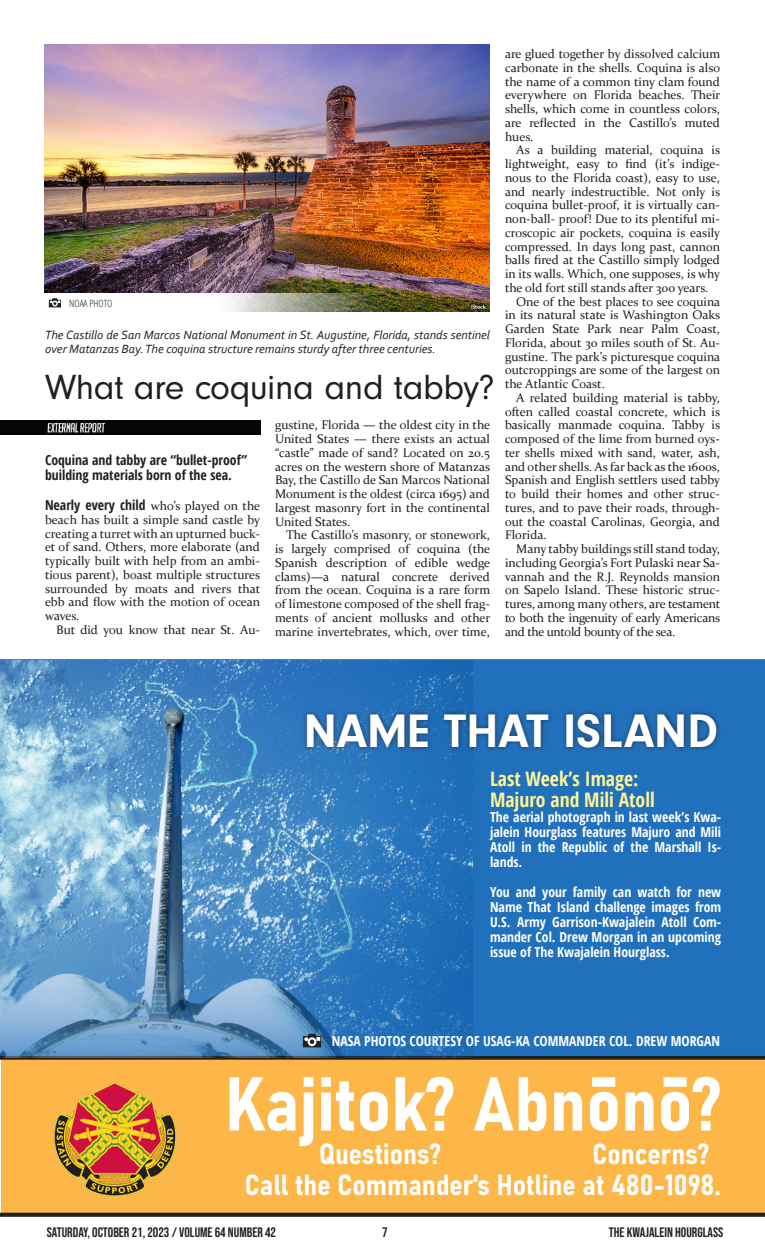
<style>
.page{position:relative;width:765px;height:1260px;background:#fff}
.page>*{position:absolute;margin:0;border:0;box-sizing:border-box;transform-origin:0 0}
.t1{font:75.12px "Bahnschrift";color:#fff}
.t2{font:700 48.75px "Neuzeit Gro";color:#fff}
.t3{font:36.25px "Neuzeit Gro";letter-spacing:-.01em;color:#231f20}
.t4{font:28.75px "Bahnschrift";color:#fff}
.t5{font:700 condensed 20px "Open Sans";color:#fff695}
.t6{font:700 condensed 13.75px/15px "Open Sans";color:#fff;text-align:justify}
.t7{font:700 condensed 13.75px/15px "Open Sans";color:#231f20}
.t8{font:13.75px "Bebas Neue";color:#231f20}
.Body_Text{font:12.5px/13.8px "Constantia";color:#231f20;text-align:justify}
.t9{font:italic 12.5px/13.8px "Corbel";color:#231f20}
.t10{font:300 condensed 10px "Open Sans";color:#231f20}
.s1{font-family:"Constantia";font-weight:400;font-stretch:normal;font-size:12.5px}
</style>
<div class="page">
<img style="left:0;top:420px;width:261px;height:14px">
<img style="left:44px;top:45px;width:445px;height:266px">
<img style="left:44px;top:294px;width:332px;height:18px">
<div style="left:49px;top:300px;width:12px;height:7px;border:1px solid #231f20"></div>
<svg style="left:50px;top:298px;width:10px;height:8px"></svg>
<hr style="left:0;top:659px;width:765px;height:2px;background:#231f20">
<div style="left:0;top:660px;width:765px;height:398px;background:#2170bb"></div>
<div style="left:1px;top:1059px;width:764px;height:154px;background:#fcb748"></div>
<svg style="left:0;top:1213px;width:765px;height:4px;background:#2d292a"></svg>
<img style="left:52px;top:1081px;width:125px;height:117px">
<svg style="left:0;top:1056px;width:765px;height:4px;background:#3b3024"></svg>
<img style="left:0;top:660px;width:472px;height:398px">
<svg style="left:305px;top:1041px;width:14px;height:4px"></svg>
<div style="left:303px;top:1036px;width:18px;height:11px;border:1px solid #231f20"></div>
<div style="left:308px;top:1037px;width:8px;height:9px;border:2px solid #fff;border-radius:50%"></div>
<svg style="left:304px;top:1033px;width:16px;height:8px"></svg>
<div style="left:302px;top:709px;width:419px;height:43px;background:#231f20;opacity:.75"></div>
<p class="t10" style="left:69px;top:296px;width:45px">NOAA PHOTO</p>
<p class="t9" style="left:45px;top:328px;width:446px">The Castillo de San Marcos National Monument in St. Augustine, Florida, stands sentinel over Matanzas Bay. The coquina structure remains sturdy after three centuries.</p>
<p class="t3" style="left:45px;top:368px;width:451px">What are coquina and tabby?</p>
<p class="t7" style="left:45px;top:452px;width:204px">Coquina and tabby are “bullet-proof” building materials born of the sea.</p>
<p class="t7" style="left:45px;top:497px;width:217px">Nearly every child <span class="s1">who’s played on the</span></p>
<p class="Body_Text" style="left:45px;top:512px;width:217px">beach has built a simple sand castle by creating a turret with an upturned buck&shy;et of sand. Others, more elaborate (and typically built with help from an ambi&shy;tious parent), boast multiple structures surrounded by moats and rivers that ebb and flow with the motion of ocean waves.</p>
<p class="Body_Text" style="left:56px;top:622px;width:205px">But did you know that near St. Au-</p>
<p class="Body_Text" style="left:275px;top:418px;width:217px">gustine, Florida — the oldest city in the United States — there exists an actual “castle” made of sand? Located on 20.5 acres on the western shore of Matanzas Bay, the Castillo de San Marcos National Monument is the oldest (circa 1695) and largest masonry fort in the continental United States.</p>
<p class="Body_Text" style="left:275px;top:528px;width:217px;text-indent:11px">The Castillo’s masonry, or stonework, is largely comprised of coquina (the Spanish description of edible wedge clams)—a natural concrete derived from the ocean. Coquina is a rare form of limestone composed of the shell frag&shy;ments of ancient mollusks and other marine invertebrates, which, over time,</p>
<p class="Body_Text" style="left:505px;top:46px;width:217px">are glued together by dissolved calcium carbonate in the shells. Coquina is also the name of a common tiny clam found everywhere on Florida beaches. Their shells, which come in countless colors, are reflected in the Castillo’s muted hues.</p>
<p class="Body_Text" style="left:505px;top:143px;width:217px;text-indent:11px">As a building material, coquina is lightweight, easy to find (it’s indige&shy;nous to the Florida coast), easy to use, and nearly indestructible. Not only is coquina bullet-proof, it is virtually can&shy;non-ball- proof! Due to its plentiful mi&shy;croscopic air pockets, coquina is easily compressed. In days long past, cannon balls fired at the Castillo simply lodged in its walls. Which, one supposes, is why the old fort still stands after 300 years.</p>
<p class="Body_Text" style="left:505px;top:294px;width:217px;text-indent:11px">One of the best places to see coquina in its natural state is Washington Oaks Garden State Park near Palm Coast, Florida, about 30 miles south of St. Au&shy;gustine. The park’s picturesque coquina outcroppings are some of the largest on the Atlantic Coast.</p>
<p class="Body_Text" style="left:505px;top:390px;width:217px;text-indent:11px">A related building material is tabby, often called coastal concrete, which is basically manmade coquina. Tabby is composed of the lime from burned oys&shy;ter shells mixed with sand, water, ash, and other shells. As far back as the 1600s, Spanish and English settlers used tabby to build their homes and other struc&shy;tures, and to pave their roads, through&shy;out the coastal Carolinas, Georgia, and Florida.</p>
<p class="Body_Text" style="left:505px;top:541px;width:217px;text-indent:11px">Many tabby buildings still stand today, including Georgia’s Fort Pulaski near Sa&shy;vannah and the R.J. Reynolds mansion on Sapelo Island. These historic struc&shy;tures, among many others, are testament to both the ingenuity of early Americans and the untold bounty of the sea.</p>
<p class="t2" style="left:304px;top:704px;width:416px">NAME THAT ISLAND</p>
<p class="t5" style="left:490px;top:765px;width:150px">Last Week’s Image:</p>
<p class="t5" style="left:490px;top:786px;width:166px">Majuro and Mili Atoll</p>
<p class="t6" style="left:490px;top:809px;width:233px">The aerial photograph in last week’s Kwa&shy;jalein Hourglass features Majuro and Mili Atoll in the Republic of the Marshall Is&shy;lands.</p>
<p class="t6" style="left:490px;top:884px;width:233px">You and your family can watch for new Name That Island challenge images from U.S. Army Garrison-Kwajalein Atoll Com&shy;mander Col. Drew Morgan in an upcoming issue of The Kwajalein Hourglass.</p>
<p class="t6" style="left:332px;top:1033px;width:390px">NASA PHOTOS COURTESY OF USAG-KA COMMANDER COL. DREW MORGAN</p>
<p class="t1" style="left:225px;top:1047px;width:499px">Kajitok? Abnōnō?</p>
<p class="t4" style="left:245px;top:1163px;width:477px">Call the Commander's Hotline at 480-1098.</p>
<p class="t4" style="left:319px;top:1132px;width:123px">Questions?</p>
<p class="t4" style="left:593px;top:1132px;width:118px">Concerns?</p>
<p class="t8" style="left:47px;top:1225px;width:231px">SATURDAY, OCTOBER 21, 2023 / VOLUME 64 NUMBER 42</p>
<p class="t8" style="left:382px;top:1224px;width:7px">7</p>
<p class="t8" style="left:609px;top:1225px;width:116px">THE KWAJALEIN HOURGLASS</p>
</div>
